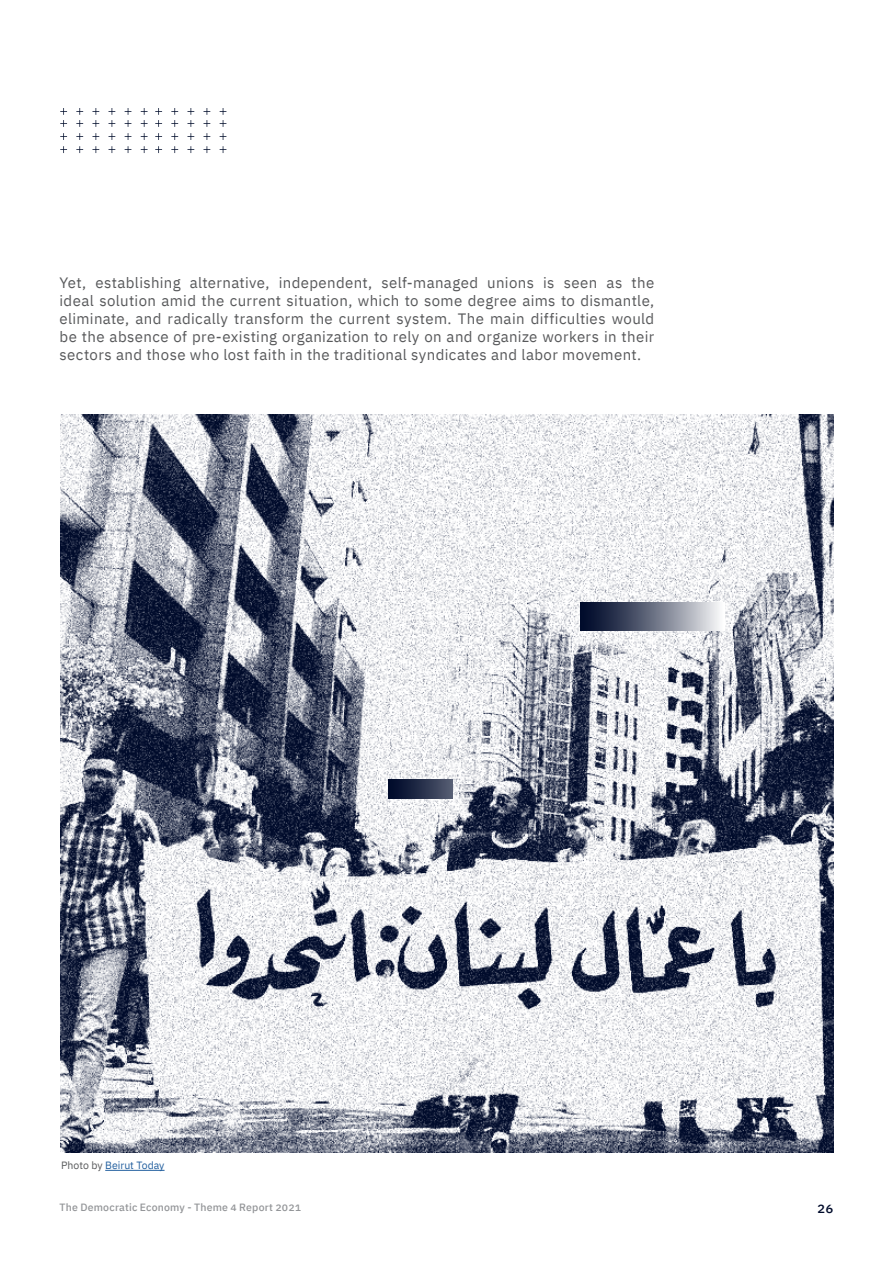
<style>
.page{position:relative;width:893px;height:1263px;background:#fff}
.page>*{position:absolute;margin:0;border:0;box-sizing:border-box;transform-origin:0 0}
.t1{font:15px/18px "IBM Plex Sans Arabic";letter-spacing:.025em;color:#58595b;text-align:justify}
.t2{font:500 13.5px "IBM Plex Sans Arabic";color:#000b2b}
.t3{font:500 10.5px "IBM Plex Sans Arabic";letter-spacing:.02em;color:#939598}
.t4{font:10.5px "IBM Plex Sans Arabic";color:#215e9e}
.s1{color:#58595b}
</style>
<div class="page">
<svg style="left:60px;top:108px;width:7px;height:19px"></svg>
<svg style="left:76px;top:108px;width:7px;height:19px"></svg>
<svg style="left:92px;top:108px;width:7px;height:19px"></svg>
<svg style="left:60px;top:133px;width:7px;height:7px"></svg>
<svg style="left:76px;top:133px;width:7px;height:7px"></svg>
<svg style="left:92px;top:133px;width:7px;height:7px"></svg>
<svg style="left:60px;top:146px;width:7px;height:7px"></svg>
<svg style="left:76px;top:146px;width:7px;height:7px"></svg>
<svg style="left:92px;top:146px;width:7px;height:7px"></svg>
<svg style="left:109px;top:108px;width:6px;height:19px"></svg>
<svg style="left:125px;top:108px;width:6px;height:19px"></svg>
<svg style="left:141px;top:108px;width:7px;height:19px"></svg>
<svg style="left:109px;top:133px;width:6px;height:7px"></svg>
<svg style="left:125px;top:133px;width:6px;height:7px"></svg>
<svg style="left:141px;top:133px;width:7px;height:7px"></svg>
<svg style="left:109px;top:146px;width:6px;height:7px"></svg>
<svg style="left:125px;top:146px;width:6px;height:7px"></svg>
<svg style="left:141px;top:146px;width:7px;height:7px"></svg>
<svg style="left:155px;top:108px;width:7px;height:19px"></svg>
<svg style="left:171px;top:108px;width:7px;height:19px"></svg>
<svg style="left:187px;top:108px;width:7px;height:19px"></svg>
<svg style="left:155px;top:133px;width:7px;height:7px"></svg>
<svg style="left:171px;top:133px;width:7px;height:7px"></svg>
<svg style="left:187px;top:133px;width:7px;height:7px"></svg>
<svg style="left:155px;top:146px;width:7px;height:7px"></svg>
<svg style="left:171px;top:146px;width:7px;height:7px"></svg>
<svg style="left:187px;top:146px;width:7px;height:7px"></svg>
<svg style="left:203px;top:108px;width:7px;height:19px"></svg>
<svg style="left:220px;top:108px;width:6px;height:19px"></svg>
<svg style="left:203px;top:133px;width:7px;height:7px"></svg>
<svg style="left:220px;top:133px;width:6px;height:7px"></svg>
<svg style="left:203px;top:146px;width:7px;height:7px"></svg>
<svg style="left:220px;top:146px;width:6px;height:7px"></svg>
<img style="left:60px;top:414px;width:773px;height:738px">
<hr style="left:105px;top:1170px;width:60px;height:1px;background:#215e9e">
<img style="left:389px;top:779px;width:63px;height:20px">
<img style="left:581px;top:602px;width:144px;height:28px">
<p class="t1" style="left:60px;top:274px;width:596px">Yet, establishing alternative, independent, self-managed unions is seen as the ideal solution amid the current situation, which to some degree aims to dismantle, eliminate, and radically transform the current system. The main difficulties would be the absence of pre-existing organization to rely on and organize workers in their sectors and those who lost faith in the traditional syndicates and labor movement.</p>
<p class="t4" style="left:61px;top:1159px;width:105px"><span class="s1">Photo by</span> Beirut Today</p>
<p class="t3" style="left:60px;top:1201px;width:243px">The Democratic Economy - Theme 4 Report 2021</p>
<p class="t2" style="left:817px;top:1201px;width:18px">26</p>
</div>
